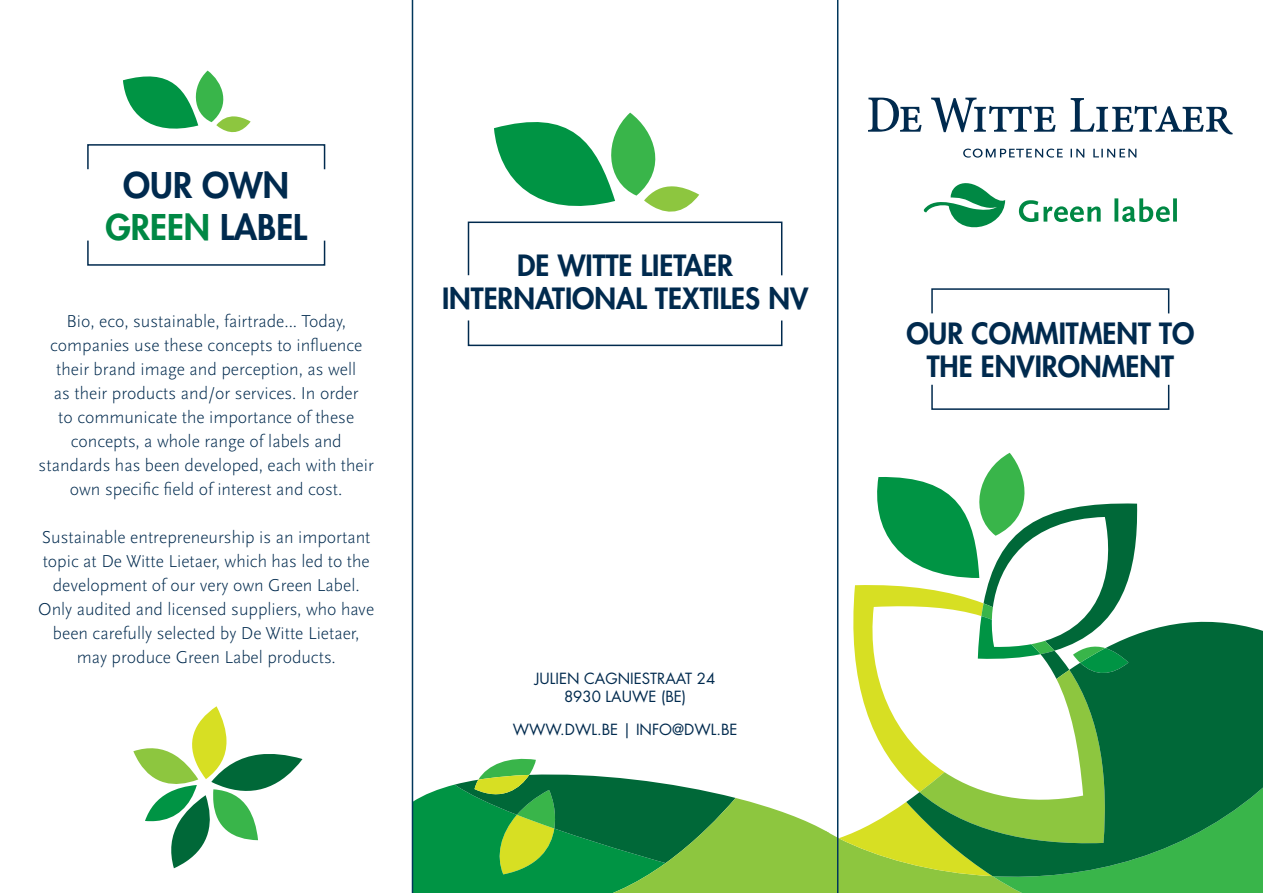
<style>
.page{position:relative;width:1263px;height:893px;background:#fff}
.page>*{position:absolute;margin:0;border:0;box-sizing:border-box;transform-origin:0 0}
.t1{font:800 34.5px/41.4px "Futura Std";color:#002a4e;text-align:center}
.t2{font:800 28.5px/33px "Futura Std";color:#002a4e;text-align:center}
.t3{font:300 18px/24px "Scala Sans OT";color:#002a4e;text-align:center}
.t4{font:15px/18px "Futura Std";color:#002a4e;text-align:center}
.s1{color:#084}
</style>
<div class="page">
<svg style="left:923px;top:183px;width:254px;height:45px"></svg>
<svg style="left:868px;top:98px;width:365px;height:60px"></svg>
<svg style="left:413px;top:453px;width:850px;height:440px"></svg>
<svg style="left:906px;top:611px;width:357px;height:270px"></svg>
<svg style="left:133px;top:706px;width:169px;height:162px"></svg>
<svg style="left:467px;top:320px;width:316px;height:27px"></svg>
<svg style="left:467px;top:112px;width:316px;height:164px"></svg>
<svg style="left:931px;top:384px;width:239px;height:26px"></svg>
<svg style="left:931px;top:288px;width:239px;height:26px"></svg>
<svg style="left:87px;top:240px;width:239px;height:26px"></svg>
<svg style="left:87px;top:70px;width:239px;height:100px"></svg>
<hr style="left:412px;top:0;width:1px;height:893px;background:#00375b">
<hr style="left:837px;top:0;width:1px;height:893px;background:#00375b">
<h1 class="t1" style="left:105px;top:165px;width:203px">OUR OWN<br><span class="s1">GREEN</span> LABEL</h1>
<p class="t3" style="left:39px;top:310px;width:337px">Bio, eco, sustainable, fairtrade... Today, companies use these concepts to influence their brand image and perception, as well<br>as their products and/or services. In order<br>to communicate the importance of these concepts, a whole range of labels and standards has been developed, each with their own specific field of interest and cost.</p>
<p class="t3" style="left:38px;top:526px;width:338px">Sustainable entrepreneurship is an important topic at De Witte Lietaer, which has led to the development of our very own Green Label.<br>Only audited and licensed suppliers, who have been carefully selected by De Witte Lietaer, may produce Green Label products.</p>
<h2 class="t2" style="left:442px;top:249px;width:368px">DE WITTE LIETAER<br>INTERNATIONAL TEXTILES NV</h2>
<p class="t4" style="left:535px;top:669px;width:182px">JULIEN CAGNIESTRAAT 24<br>8930 LAUWE (BE)</p>
<p class="t4" style="left:513px;top:721px;width:226px">WWW.DWL.BE | INFO@DWL.BE</p>
<h2 class="t2" style="left:906px;top:317px;width:289px">OUR COMMITMENT TO<br>THE ENVIRONMENT</h2>
</div>
